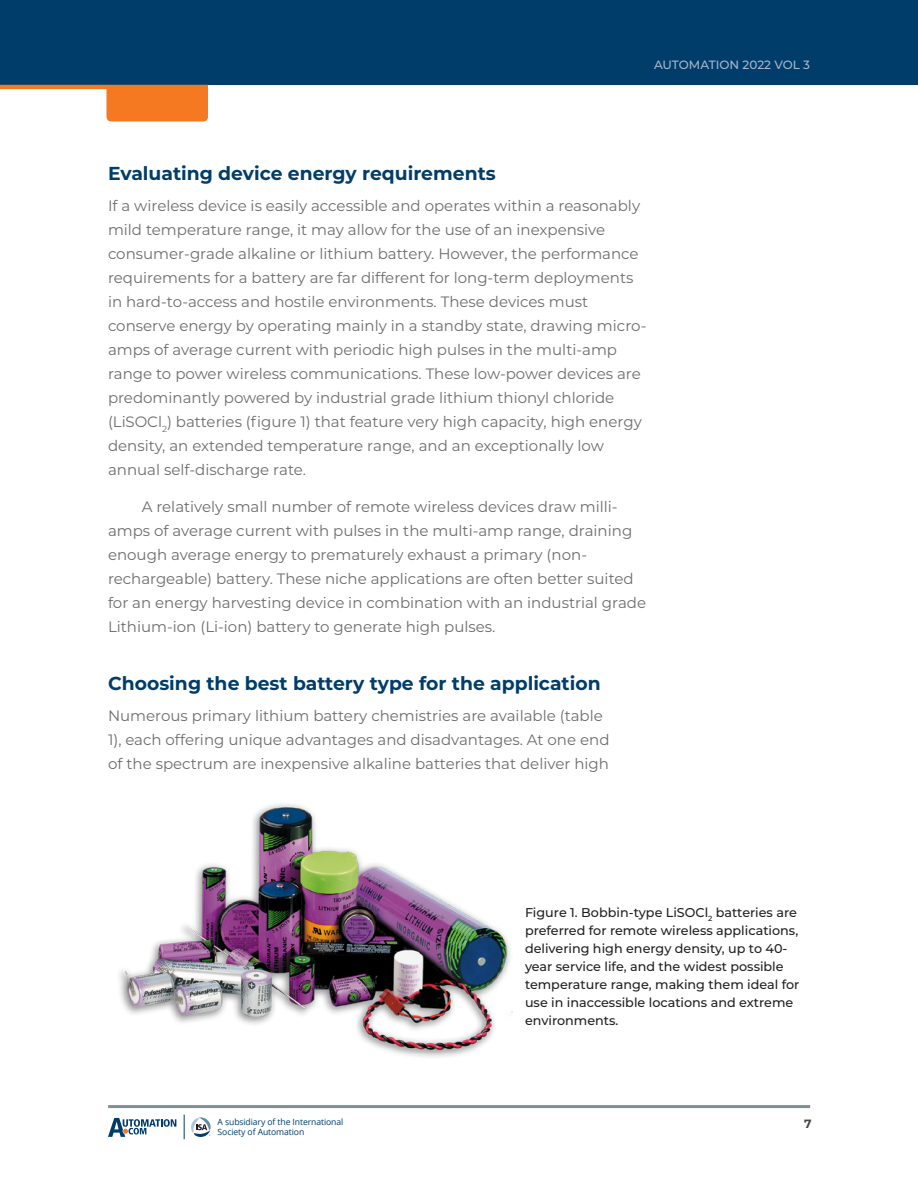
<style>
.page{position:relative;width:918px;height:1188px;background:#fff}
.page>*{position:absolute;margin:0;border:0;box-sizing:border-box;transform-origin:0 0}
.Subhead{font:700 18.75px "Montserrat";color:#003d6a}
.no_indent_text{font:15px/24px "Montserrat";color:#6c6d70}
.text{font:15px/24px "Montserrat";color:#6c6d70}
.t1{font:500 12.75px/18px "Montserrat";color:#231f20}
.t2{font:500 12px "Montserrat";color:#a8b6cd}
.t3{font:700 12px "Montserrat";color:#454647}
.t4{font:8.55px/9.4px "Open Sans";letter-spacing:-.01em;color:#003d6a}
</style>
<div class="page">
<div style="left:0;top:0;width:918px;height:85px;background:#003d6a"></div>
<hr style="left:108px;top:1105px;width:702px;height:3px;background:#7e9091">
<svg style="left:108px;top:1118px;width:68px;height:19px"></svg>
<svg style="left:184px;top:1115px;width:27px;height:24px"></svg>
<svg style="left:0;top:85px;width:208px;height:37px"></svg>
<img style="left:119px;top:804px;width:393px;height:253px">
<p class="t2" style="left:654px;top:57px;width:157px">AUTOMATION 2022 VOL 3</p>
<p class="Subhead" style="left:108px;top:160px;width:389px">Evaluating device energy requirements</p>
<p class="no_indent_text" style="left:108px;top:193px;width:540px">If a wireless device is easily accessible and operates within a reasonably mild temperature range, it may allow for the use of an inexpensive consumer-grade alkaline or lithium battery. However, the performance requirements for a battery are far different for long-term deployments in hard-to-access and hostile environments. These devices must conserve energy by operating mainly in a standby state, drawing micro&shy;amps of average current with periodic high pulses in the multi-amp range to power wireless communications. These low-power devices are predominantly powered by industrial grade lithium thionyl chloride (LiSOCl<sub>2</sub>) batteries (figure 1) that feature very high capacity, high energy density, an extended temperature range, and an exceptionally low annual self-discharge rate.</p>
<p class="text" style="left:108px;top:495px;width:540px;text-indent:34px">A relatively small number of remote wireless devices draw milli&shy;amps of average current with pulses in the multi-amp range, draining enough average energy to prematurely exhaust a primary (non&shy;rechargeable) battery. These niche applications are often better suited for an energy harvesting device in combination with an industrial grade Lithium-ion (Li-ion) battery to generate high pulses.</p>
<p class="Subhead" style="left:108px;top:670px;width:494px">Choosing the best battery type for the application</p>
<p class="no_indent_text" style="left:108px;top:703px;width:503px">Numerous primary lithium battery chemistries are available (table<br>1), each offering unique advantages and disadvantages. At one end of the spectrum are inexpensive alkaline batteries that deliver high</p>
<p class="t4" style="left:218px;top:1117px;width:127px">A subsidiary of the International<br>Society of Automation</p>
<p class="t1" style="left:525px;top:903px;width:276px">Figure 1. Bobbin-type LiSOCl<sub>2</sub> batteries are preferred for remote wireless applications, delivering high energy density, up to 40- year service life, and the widest possible temperature range, making them ideal for use in inaccessible locations and extreme environments.</p>
<p class="t3" style="left:804px;top:1116px;width:9px">7</p>
</div>
